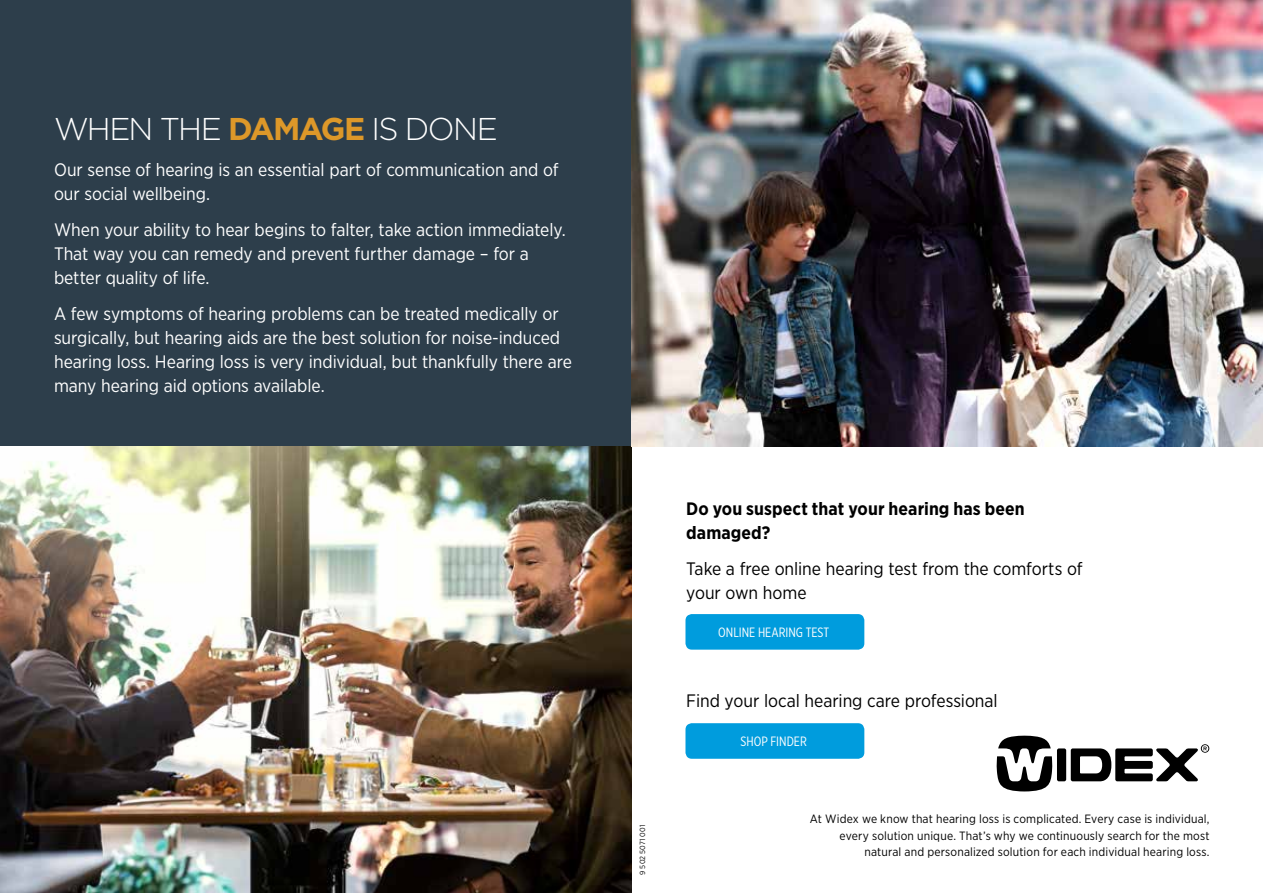
<style>
.page{position:relative;width:1263px;height:893px;background:#fff}
.page>*{position:absolute;margin:0;border:0;box-sizing:border-box;transform-origin:0 0}
.t1{font:300 31.5px "Gotham";letter-spacing:-.055em;color:#fff}
.t2{font:18px/24px "Gotham Narrow";letter-spacing:-.005em;color:#fff}
.t3{font:18px/24px "Gotham Narrow";letter-spacing:-.005em;color:#000}
.t4{font:700 18px/24px "Gotham Narrow";letter-spacing:.005em;color:#000}
.t5{font:13.5px "Gotham X Narrow";color:#fff}
.t6{font:12px/16.5px "Gotham Narrow";letter-spacing:.015em;color:#000;text-align:right}
.t7{font:7.5px "Gotham Narrow";letter-spacing:.03em;color:#000}
.s1{font-weight:700;color:#dd9829}
</style>
<div class="page">
<div style="left:0;top:0;width:710px;height:446px;background:#2d3e4b"></div>
<img style="left:0;top:446px;width:631px;height:447px">
<img style="left:631px;top:0;width:632px;height:446px">
<svg style="left:997px;top:736px;width:55px;height:55px"></svg>
<div style="left:1057px;top:748px;width:9px;height:33px;background:#000;border-radius:2px"></div>
<svg style="left:1071px;top:744px;width:138px;height:37px"></svg>
<div style="left:685px;top:614px;width:179px;height:36px;background:#009cdd;border-radius:6px"></div>
<div style="left:685px;top:723px;width:179px;height:36px;background:#009cdd;border-radius:6px"></div>
<h1 class="t1" style="left:54px;top:109px;width:445px">WHEN THE <span class="s1">DAMAGE</span> IS DONE</h1>
<p class="t2" style="left:54px;top:157px;width:506px">Our sense of hearing is an essential part of communication and of our social wellbeing.</p>
<p class="t2" style="left:54px;top:217px;width:513px">When your ability to hear begins to falter, take action immediately.<br>That way you can remedy and prevent further damage – for a better quality of life.</p>
<p class="t2" style="left:54px;top:301px;width:519px">A few symptoms of hearing problems can be treated medically or surgically, but hearing aids are the best solution for noise-induced hearing loss. Hearing loss is very individual, but thankfully there are many hearing aid options available.</p>
<p class="t7" style="left:638px;top:875px;width:52px;rotate:-90deg">9 502 5071 001</p>
<p class="t4" style="left:686px;top:496px;width:340px">Do you suspect that your hearing has been damaged?</p>
<p class="t3" style="left:686px;top:556px;width:398px">Take a free online hearing test from the comforts of your own home</p>
<p class="t5" style="left:718px;top:624px;width:112px">ONLINE HEARING TEST</p>
<p class="t3" style="left:686px;top:688px;width:313px">Find your local hearing care professional</p>
<p class="t5" style="left:740px;top:734px;width:68px">SHOP FINDER</p>
<p class="t6" style="left:810px;top:810px;width:401px">At Widex we know that hearing loss is complicated. Every case is individual, every solution unique. That’s why we continuously search for the most natural and personalized solution for each individual hearing loss.</p>
</div>
